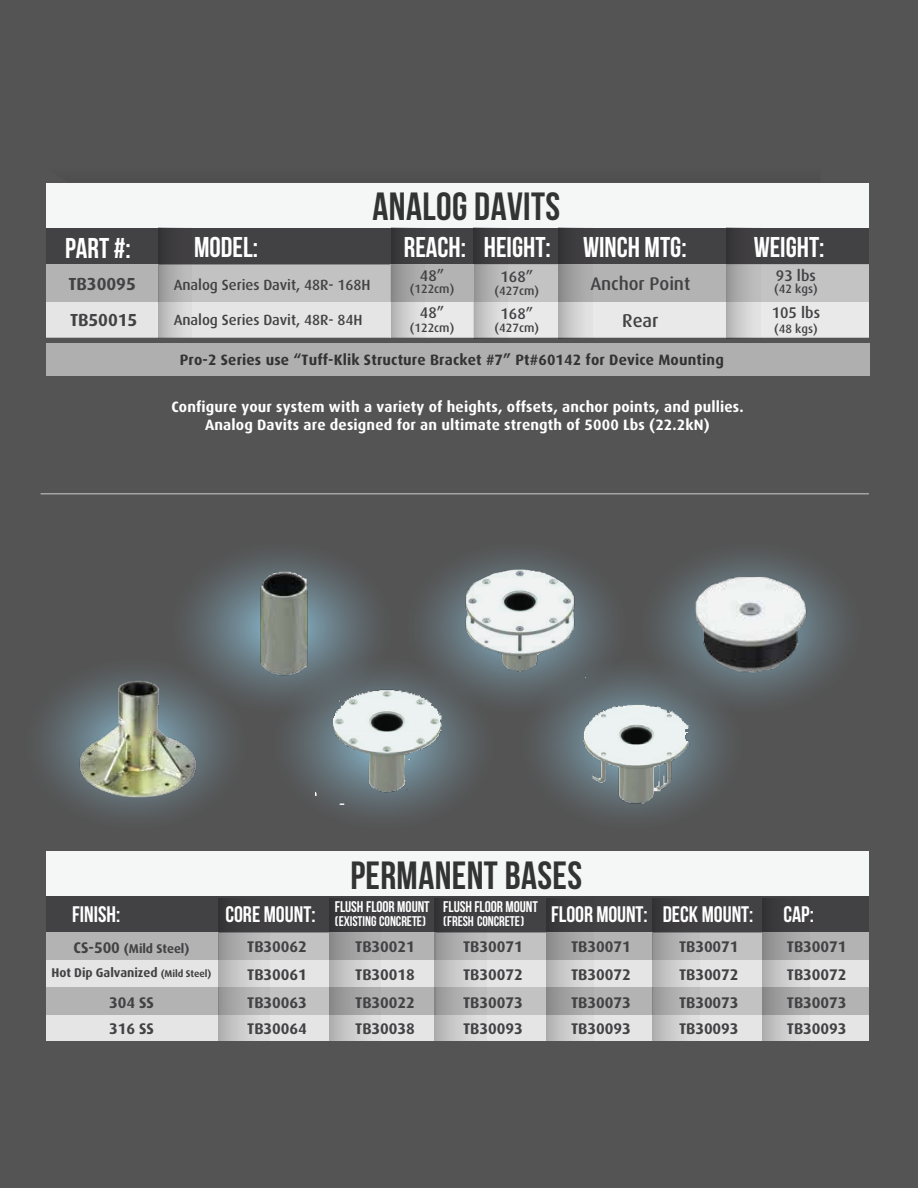
<style>
.page{position:relative;width:918px;height:1188px;background:#fff}
.page>*{position:absolute;margin:0;border:0;box-sizing:border-box;transform-origin:0 0}
.t1{font:700 39.3px "Bebas Neue";letter-spacing:.01em;color:#333}
.t2{font:700 28.65px "Bebas Neue";color:#fff}
.t3{font:700 22.5px "Bebas Neue";color:#fff}
.t4{font:500 18.6px "Dax";color:#424143}
.t5{font:500 18.3px "Dax";letter-spacing:-.005em;color:#424143}
.t6{font:700 17.4px/35.8px "Dax";letter-spacing:-.005em;color:#424143}
.t7{font:700 15.45px/27.8px "Dax";letter-spacing:-.005em;color:#424143;text-align:justify}
.t8{font:700 15.45px "Bebas Neue";letter-spacing:-.005em;color:#fff}
.t9{font:500 15.45px "Dax";color:#424143}
.t10{font:700 15px/18px "Dax";letter-spacing:.01em;color:#fff;text-align:center}
.t11{font:700 15px "Dax";letter-spacing:.01em;color:#333}
.t12{font:500 14.85px "Dax";letter-spacing:-.005em;color:#424143}
.t13{font:700 14.1px "Bebas Neue";letter-spacing:-.005em;color:#fff}
.t14{font:700 12.6px/23.9px "Dax";letter-spacing:-.005em;color:#424143;text-align:center}
.t15{font:500 12.15px "Dax";color:#424143}
.s1{font-size:22.5px}
.s2{font-size:15.45px}
.s3{font-size:9.9px}
</style>
<div class="page">
<div style="left:0;top:1px;width:918px;height:1187px;background:#545454"></div>
<div style="left:46px;top:183px;width:823px;height:62px;background:#f2f3f3"></div>
<div style="left:46px;top:264px;width:345px;height:74px;background:#e5e5e5"></div>
<div style="left:46px;top:228px;width:823px;height:36px;background:#424143"></div>
<div style="left:46px;top:264px;width:112px;height:38px;background:#b3b3b3"></div>
<div style="left:158px;top:264px;width:233px;height:38px;background:#c2c2c2"></div>
<svg style="left:158px;top:228px;width:34px;height:110px"></svg>
<div style="left:473px;top:264px;width:86px;height:74px;background:#e9e9e9"></div>
<div style="left:474px;top:264px;width:85px;height:38px;background:#c3c3c3"></div>
<svg style="left:474px;top:228px;width:33px;height:110px"></svg>
<div style="left:391px;top:264px;width:83px;height:74px;background:#e9e9e9"></div>
<div style="left:559px;top:264px;width:168px;height:74px;background:#e9e9e9"></div>
<div style="left:391px;top:264px;width:83px;height:38px;background:#b3b3b3"></div>
<div style="left:559px;top:264px;width:168px;height:38px;background:#b3b3b3"></div>
<svg style="left:391px;top:228px;width:34px;height:110px"></svg>
<svg style="left:559px;top:228px;width:33px;height:110px"></svg>
<div style="left:727px;top:264px;width:142px;height:74px;background:#e9e9e9"></div>
<div style="left:727px;top:264px;width:142px;height:38px;background:#c3c3c3"></div>
<svg style="left:727px;top:228px;width:33px;height:110px"></svg>
<div style="left:46px;top:851px;width:823px;height:62px;background:#f2f3f3"></div>
<div style="left:46px;top:932px;width:823px;height:109px;background:#e5e5e5"></div>
<div style="left:46px;top:896px;width:823px;height:36px;background:#424143"></div>
<div style="left:46px;top:932px;width:172px;height:28px;background:#b3b3b3"></div>
<div style="left:218px;top:932px;width:111px;height:28px;background:#c2c2c2"></div>
<div style="left:218px;top:987px;width:111px;height:28px;background:#c2c2c2"></div>
<div style="left:329px;top:932px;width:106px;height:28px;background:#b3b3b3"></div>
<div style="left:46px;top:987px;width:172px;height:28px;background:#b3b3b3"></div>
<div style="left:329px;top:987px;width:106px;height:28px;background:#b3b3b3"></div>
<svg style="left:218px;top:899px;width:52px;height:141px"></svg>
<svg style="left:329px;top:899px;width:39px;height:142px"></svg>
<div style="left:435px;top:932px;width:111px;height:28px;background:#c2c2c2"></div>
<div style="left:435px;top:987px;width:111px;height:28px;background:#c2c2c2"></div>
<div style="left:546px;top:932px;width:106px;height:28px;background:#b3b3b3"></div>
<div style="left:546px;top:987px;width:106px;height:28px;background:#b3b3b3"></div>
<svg style="left:435px;top:899px;width:51px;height:142px"></svg>
<div style="left:652px;top:932px;width:111px;height:28px;background:#c2c2c2"></div>
<div style="left:652px;top:987px;width:111px;height:28px;background:#c2c2c2"></div>
<div style="left:763px;top:932px;width:106px;height:28px;background:#b3b3b3"></div>
<div style="left:763px;top:987px;width:106px;height:28px;background:#b3b3b3"></div>
<svg style="left:652px;top:899px;width:47px;height:142px"></svg>
<svg style="left:763px;top:899px;width:36px;height:142px"></svg>
<svg style="left:546px;top:899px;width:36px;height:142px"></svg>
<svg style="left:43px;top:556px;width:801px;height:260px"></svg>
<img style="left:449px;top:562px;width:137px;height:115px">
<div style="left:46px;top:343px;width:823px;height:32px;background:#afafaf"></div>
<hr style="left:41px;top:493px;width:828px;height:1px;background:#cccccb">
<h2 class="t2" style="left:65px;top:232px;width:67px">PART #:</h2>
<p class="t6" style="left:68px;top:266px;width:70px">TB30095<br>TB50015</p>
<h1 class="t1" style="left:372px;top:185px;width:189px">ANALOG DAVITS</h1>
<h2 class="t2" style="left:194px;top:231px;width:66px">MODEL:</h2>
<h2 class="t2" style="left:404px;top:231px;width:284px">REACH: HEIGHT: WINCH MTG:</h2>
<h2 class="t2" style="left:754px;top:231px;width:72px">WEIGHT:</h2>
<p class="t12" style="left:174px;top:276px;width:198px">Analog Series Davit, 48R- 168H</p>
<p class="t12" style="left:174px;top:311px;width:190px">Analog Series Davit, 48R- 84H</p>
<p class="t9" style="left:420px;top:267px;width:26px">48”</p>
<p class="t15" style="left:410px;top:282px;width:46px">(122cm)</p>
<p class="t9" style="left:420px;top:304px;width:26px">48”</p>
<p class="t15" style="left:410px;top:321px;width:46px">(122cm)</p>
<p class="t9" style="left:500px;top:268px;width:34px">168”</p>
<p class="t15" style="left:495px;top:284px;width:46px">(427cm)</p>
<p class="t9" style="left:500px;top:305px;width:34px">168”</p>
<p class="t15" style="left:495px;top:321px;width:46px">(427cm)</p>
<p class="t5" style="left:590px;top:273px;width:101px">Anchor Point</p>
<p class="t4" style="left:622px;top:310px;width:38px">Rear</p>
<p class="t11" style="left:180px;top:351px;width:546px">Pro-2 Series use “Tuff-Klik Structure Bracket #7” Pt#60142 for Device Mounting</p>
<p class="t10" style="left:171px;top:397px;width:574px">Configure your system with a variety of heights, offsets, anchor points, and pullies.<br>Analog Davits are designed for an ultimate strength of 5000 Lbs (22.2kN)</p>
<p class="t9" style="left:776px;top:267px;width:42px">93 lbs</p>
<p class="t15" style="left:774px;top:282px;width:45px">(42 kgs)</p>
<p class="t9" style="left:772px;top:304px;width:50px">105 lbs</p>
<p class="t15" style="left:774px;top:322px;width:45px">(48 kgs)</p>
<h1 class="t1" style="left:350px;top:854px;width:233px">PERMANENT BASES</h1>
<h3 class="t3" style="left:72px;top:901px;width:50px">FINISH:</h3>
<p class="t8" style="left:225px;top:899px;width:206px"><span class="s1">CORE MOUNT:</span> FLUSH FLOOR MOUNT</p>
<p class="t13" style="left:335px;top:914px;width:93px">(EXISTING CONCRETE)</p>
<p class="t14" style="left:51px;top:937px;width:162px"><span class="s2">CS-500</span> (Mild Steel)<br>Hot Dip Galvanized <span class="s3">(Mild Steel)</span></p>
<p class="t7" style="left:109px;top:989px;width:46px;line-height:26px">304 SS<br>316 SS</p>
<p class="t7" style="left:247px;top:933px;width:61px">TB30062<br>TB30061<br>TB30063</p>
<p class="t7" style="left:247px;top:1014px;width:61px">TB30064</p>
<p class="t7" style="left:355px;top:933px;width:61px">TB30021<br>TB30018<br>TB30022</p>
<p class="t7" style="left:355px;top:1014px;width:61px">TB30038</p>
<p class="t8" style="left:443px;top:899px;width:96px">FLUSH FLOOR MOUNT</p>
<h3 class="t3" style="left:443px;top:901px;width:312px"><sub>(FRESH</sub> <sub>CONCRETE)</sub> FLOOR MOUNT: DECK MOUNT:</h3>
<h3 class="t3" style="left:783px;top:901px;width:32px">CAP:</h3>
<p class="t7" style="left:463px;top:933px;width:61px">TB30071<br>TB30072<br>TB30073</p>
<p class="t7" style="left:463px;top:1014px;width:61px">TB30093</p>
<p class="t7" style="left:571px;top:933px;width:61px">TB30071<br>TB30072<br>TB30073</p>
<p class="t7" style="left:571px;top:1014px;width:61px">TB30093</p>
<p class="t7" style="left:679px;top:933px;width:61px">TB30071<br>TB30072<br>TB30073</p>
<p class="t7" style="left:679px;top:1014px;width:61px">TB30093</p>
<p class="t7" style="left:787px;top:933px;width:61px">TB30071<br>TB30072<br>TB30073</p>
<p class="t7" style="left:787px;top:1014px;width:61px">TB30093</p>
</div>
